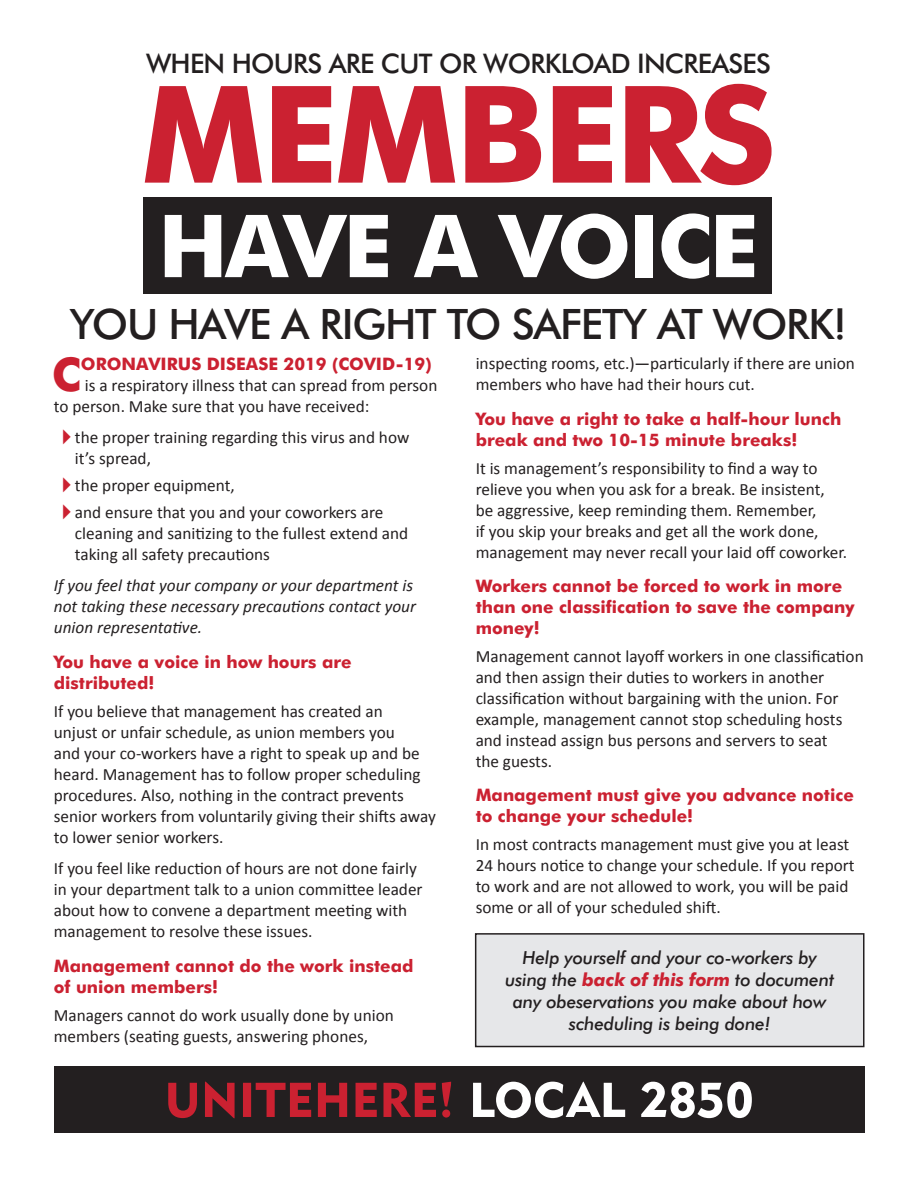
<style>
.page{position:relative;width:918px;height:1188px;background:#fff}
.page>*{position:absolute;margin:0;border:0;box-sizing:border-box;transform-origin:0 0}
.t1{font:700 135px "Futura BT";letter-spacing:-.03em;color:#cb2131}
.t2{font:700 87px "Futura BT";letter-spacing:-.03em;color:#fff}
.t3{font:700 46.65px "Futura BT";color:#cb2131}
.t4{font:500 42px "Futura BT";letter-spacing:-.03em;color:#231f20}
.t5{font:500 27px "Futura BT";letter-spacing:-.03em;color:#231f20}
.t6{font:italic 500 18px/21.8px "Futura BT";letter-spacing:-.01em;color:#231f20;text-align:center}
.t7{font:17.25px/21px "Calibri";color:#231f20}
.t8{font:700 17.25px/21px "Futura BT";color:#cb2131}
.t9{font:italic 17.25px/21px "Calibri";color:#231f20}
.s1{font-family:"European Pi Three";color:#cb2131}
.s2{font-weight:700;color:#cb2131}
</style>
<div class="page">
<div style="left:54px;top:1066px;width:811px;height:67px;background:#231f20"></div>
<svg style="left:473px;top:1082px;width:152px;height:36px"></svg>
<svg style="left:442px;top:1082px;width:9px;height:36px"></svg>
<svg style="left:318px;top:1083px;width:118px;height:34px"></svg>
<svg style="left:168px;top:1082px;width:143px;height:36px"></svg>
<svg style="left:641px;top:1082px;width:111px;height:36px"></svg>
<div style="left:144px;top:198px;width:628px;height:96px;background:#231f20"></div>
<div style="left:476px;top:934px;width:388px;height:113px;background:#e6e7e9"></div>
<div style="left:475px;top:933px;width:390px;height:114px;border:2px solid #231f20"></div>
<h3 class="t5" style="left:146px;top:47px;width:626px">WHEN HOURS ARE CUT OR WORKLOAD INCREASES</h3>
<h1 class="t1" style="left:141px;top:52px;width:637px">MEMBERS</h1>
<h2 class="t2" style="left:158px;top:193px;width:602px">HAVE A VOICE</h2>
<h3 class="t4" style="left:70px;top:298px;width:779px">YOU HAVE A RIGHT TO SAFETY AT WORK!</h3>
<h3 class="t3" style="left:52px;top:346px;width:31px">C</h3>
<p class="t8" style="left:81px;top:354px;width:352px">ORONAVIRUS DISEASE 2019 (COVID-19)</p>
<p class="t7" style="left:54px;top:375px;width:385px;text-indent:31px">is a respiratory illness that can spread from person to person. Make sure that you have received:</p>
<p class="t7" style="left:75px;top:427px;width:336px;text-indent:-13px"><span class="s1">A</span> the proper training regarding this virus and how it’s spread,</p>
<p class="t7" style="left:62px;top:472px;width:323px;line-height:26.7px"><span class="s1">A</span> the proper equipment,<br><span class="s1">A</span> and ensure that you and your coworkers are</p>
<p class="t7" style="left:75px;top:523px;width:335px">cleaning and sanitizing to the fullest extend and taking all safety precautions</p>
<p class="t9" style="left:54px;top:575px;width:364px">If you feel that your company or your department is not taking these necessary precautions contact your union representative.</p>
<p class="t8" style="left:54px;top:651px;width:299px">You have a voice in how hours are distributed!</p>
<p class="t7" style="left:54px;top:701px;width:384px">If you believe that management has created an<br>unjust or unfair schedule, as union members you<br>and your co-workers have a right to speak up and be heard. Management has to follow proper scheduling procedures. Also, nothing in the contract prevents senior workers from voluntarily giving their shifts away to lower senior workers.</p>
<p class="t7" style="left:54px;top:858px;width:370px">If you feel like reduction of hours are not done fairly in your department talk to a union committee leader about how to convene a department meeting with management to resolve these issues.</p>
<p class="t8" style="left:54px;top:955px;width:361px">Management cannot do the work instead of union members!</p>
<p class="t7" style="left:54px;top:1005px;width:342px">Managers cannot do work usually done by union members (seating guests, answering phones,</p>
<p class="t7" style="left:476px;top:353px;width:381px">inspecting rooms, etc.)—particularly if there are union members who have had their hours cut.</p>
<p class="t8" style="left:476px;top:408px;width:367px">You have a right to take a half-hour lunch break and two 10-15 minute breaks!</p>
<p class="t7" style="left:476px;top:457px;width:373px">It is management’s responsibility to find a way to relieve you when you ask for a break. Be insistent,<br>be aggressive, keep reminding them. Remember,<br>if you skip your breaks and get all the work done, management may never recall your laid off coworker.</p>
<p class="t8" style="left:476px;top:575px;width:380px">Workers cannot be forced to work in more than one classification to save the company money!</p>
<p class="t7" style="left:476px;top:646px;width:390px">Management cannot layoff workers in one classification and then assign their duties to workers in another classification without bargaining with the union. For example, management cannot stop scheduling hosts and instead assign bus persons and servers to seat<br>the guests.</p>
<p class="t8" style="left:476px;top:785px;width:380px">Management must give you advance notice to change your schedule!</p>
<p class="t7" style="left:476px;top:834px;width:381px">In most contracts management must give you at least 24 hours notice to change your schedule. If you report to work and are not allowed to work, you will be paid some or all of your scheduled shift.</p>
<p class="t6" style="left:505px;top:947px;width:331px">Help yourself and your co-workers by using the <span class="s2">back of this form</span> to document any obeservations you make about how scheduling is being done!</p>
</div>
